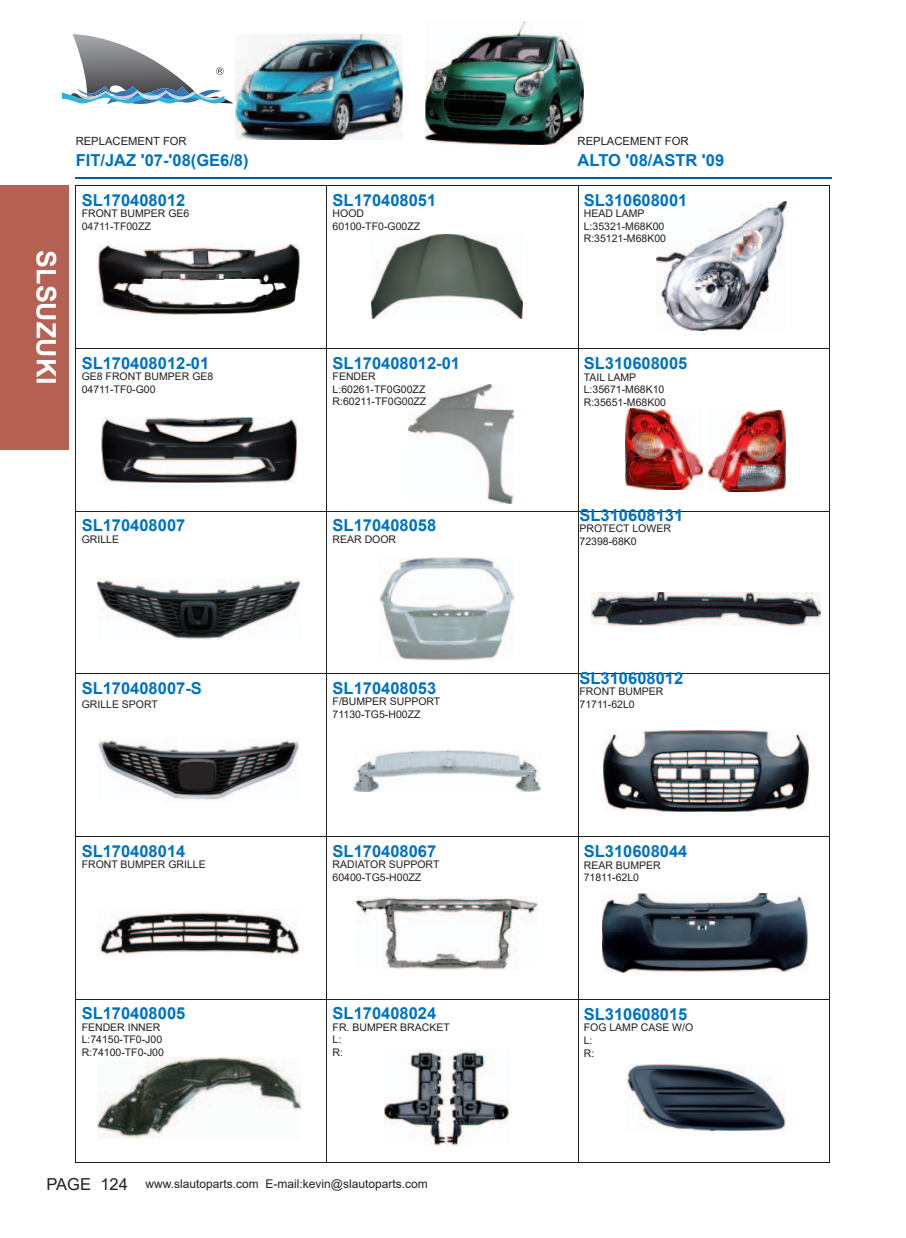
<style>
.page{position:relative;width:906px;height:1238px;background:#fff}
.page>*{position:absolute;margin:0;border:0;box-sizing:border-box;transform-origin:0 0}
.t1{font:700 26.85px "Arial";color:#fff}
.t2{font:700 16.5px "Arial";color:#0072bc}
.t3{font:16.5px "Arial";color:#231f20}
.t4{font:12px "Arial";color:#231f20}
.t5{font:11.25px "Arial";color:#231f20}
.t6{font:10.5px/12.6px "Arial";color:#231f20}
</style>
<div class="page">
<hr style="left:75px;top:185px;width:252px;height:1px;background:#231f20">
<hr style="left:327px;top:185px;width:251px;height:1px;background:#231f20">
<hr style="left:578px;top:185px;width:251px;height:1px;background:#231f20">
<hr style="left:76px;top:348px;width:251px;height:1px;background:#231f20">
<hr style="left:327px;top:348px;width:251px;height:1px;background:#231f20">
<hr style="left:578px;top:348px;width:251px;height:1px;background:#231f20">
<hr style="left:76px;top:511px;width:251px;height:1px;background:#231f20">
<hr style="left:327px;top:511px;width:251px;height:1px;background:#231f20">
<hr style="left:578px;top:511px;width:251px;height:1px;background:#231f20">
<hr style="left:76px;top:673px;width:251px;height:1px;background:#231f20">
<hr style="left:327px;top:673px;width:251px;height:1px;background:#231f20">
<hr style="left:578px;top:673px;width:251px;height:1px;background:#231f20">
<hr style="left:76px;top:836px;width:251px;height:1px;background:#231f20">
<hr style="left:327px;top:836px;width:251px;height:1px;background:#231f20">
<hr style="left:578px;top:836px;width:251px;height:1px;background:#231f20">
<hr style="left:76px;top:999px;width:251px;height:1px;background:#231f20">
<hr style="left:327px;top:999px;width:251px;height:1px;background:#231f20">
<hr style="left:578px;top:999px;width:251px;height:1px;background:#231f20">
<hr style="left:75px;top:1162px;width:252px;height:1px;background:#231f20">
<hr style="left:327px;top:1162px;width:251px;height:1px;background:#231f20">
<hr style="left:578px;top:1162px;width:251px;height:1px;background:#231f20">
<hr style="left:75px;top:185px;width:1px;height:163px;background:#231f20">
<hr style="left:327px;top:185px;width:1px;height:163px;background:#231f20">
<hr style="left:578px;top:185px;width:1px;height:163px;background:#231f20">
<hr style="left:829px;top:185px;width:1px;height:163px;background:#231f20">
<hr style="left:75px;top:348px;width:1px;height:163px;background:#231f20">
<hr style="left:327px;top:348px;width:1px;height:163px;background:#231f20">
<hr style="left:578px;top:348px;width:1px;height:163px;background:#231f20">
<hr style="left:829px;top:348px;width:1px;height:163px;background:#231f20">
<hr style="left:75px;top:511px;width:1px;height:163px;background:#231f20">
<hr style="left:327px;top:511px;width:1px;height:162px;background:#231f20">
<hr style="left:578px;top:511px;width:1px;height:162px;background:#231f20">
<hr style="left:829px;top:511px;width:1px;height:163px;background:#231f20">
<hr style="left:75px;top:674px;width:1px;height:162px;background:#231f20">
<hr style="left:327px;top:674px;width:1px;height:162px;background:#231f20">
<hr style="left:578px;top:674px;width:1px;height:162px;background:#231f20">
<hr style="left:829px;top:674px;width:1px;height:162px;background:#231f20">
<hr style="left:75px;top:836px;width:1px;height:163px;background:#231f20">
<hr style="left:327px;top:837px;width:1px;height:162px;background:#231f20">
<hr style="left:578px;top:837px;width:1px;height:162px;background:#231f20">
<hr style="left:829px;top:836px;width:1px;height:163px;background:#231f20">
<hr style="left:75px;top:999px;width:1px;height:163px;background:#231f20">
<hr style="left:327px;top:999px;width:1px;height:163px;background:#231f20">
<hr style="left:578px;top:999px;width:1px;height:163px;background:#231f20">
<hr style="left:829px;top:999px;width:1px;height:163px;background:#231f20">
<hr style="left:75px;top:177px;width:756px;height:1px;background:#015aaa">
<img style="left:235px;top:34px;width:167px;height:105px">
<img style="left:98px;top:909px;width:201px;height:47px">
<img style="left:97px;top:1057px;width:203px;height:81px">
<img style="left:591px;top:592px;width:229px;height:33px">
<img style="left:97px;top:578px;width:203px;height:61px">
<img style="left:98px;top:739px;width:201px;height:62px">
<svg style="left:179px;top:762px;width:35px;height:27px"></svg>
<img style="left:101px;top:418px;width:195px;height:64px">
<img style="left:98px;top:244px;width:201px;height:70px">
<img style="left:353px;top:750px;width:187px;height:42px">
<img style="left:384px;top:1049px;width:126px;height:96px">
<img style="left:408px;top:384px;width:105px;height:119px">
<img style="left:371px;top:235px;width:152px;height:83px">
<img style="left:356px;top:896px;width:181px;height:73px">
<img style="left:380px;top:557px;width:134px;height:103px">
<img style="left:425px;top:21px;width:159px;height:123px">
<img style="left:708px;top:411px;width:77px;height:81px">
<img style="left:626px;top:408px;width:77px;height:81px">
<img style="left:603px;top:730px;width:205px;height:82px">
<img style="left:603px;top:893px;width:205px;height:79px">
<img style="left:626px;top:1064px;width:159px;height:66px">
<img style="left:656px;top:201px;width:130px;height:129px">
<svg style="left:62px;top:34px;width:171px;height:71px"></svg>
<div style="left:0;top:185px;width:68px;height:264px;background:#b56154"></div>
<h1 class="t1" style="left:61px;top:250px;width:136px;rotate:90deg">SLSUZUKI</h1>
<p class="t5" style="left:76px;top:134px;width:113px">REPLACEMENT FOR</p>
<h2 class="t2" style="left:76px;top:151px;width:174px">FIT/JAZ '07-'08(GE6/8)</h2>
<h2 class="t2" style="left:82px;top:191px;width:105px">SL170408012</h2>
<p class="t6" style="left:82px;top:207px;width:109px">FRONT BUMPER GE6<br>04711-TF00ZZ</p>
<h2 class="t2" style="left:82px;top:353px;width:129px">SL170408012-01</h2>
<p class="t6" style="left:82px;top:370px;width:133px">GE8 FRONT BUMPER GE8<br>04711-TF0-G00</p>
<h2 class="t2" style="left:82px;top:516px;width:105px">SL170408007</h2>
<p class="t6" style="left:82px;top:532px;width:39px">GRILLE</p>
<h2 class="t2" style="left:82px;top:679px;width:122px">SL170408007-S</h2>
<p class="t6" style="left:82px;top:698px;width:78px">GRILLE SPORT</p>
<h2 class="t2" style="left:82px;top:841px;width:105px">SL170408014</h2>
<p class="t6" style="left:82px;top:858px;width:126px">FRONT BUMPER GRILLE</p>
<h2 class="t2" style="left:82px;top:1004px;width:105px">SL170408005</h2>
<p class="t6" style="left:82px;top:1020px;width:84px">FENDER INNER<br>L:74150-TF0-J00<br>R:74100-TF0-J00</p>
<h2 class="t2" style="left:333px;top:191px;width:105px">SL170408051</h2>
<p class="t6" style="left:333px;top:207px;width:89px">HOOD<br>60100-TF0-G00ZZ</p>
<h2 class="t2" style="left:333px;top:353px;width:129px">SL170408012-01</h2>
<p class="t6" style="left:333px;top:370px;width:95px">FENDER<br>L:60261-TF0G00ZZ<br>R:60211-TF0G00ZZ</p>
<h2 class="t2" style="left:333px;top:516px;width:105px">SL170408058</h2>
<p class="t6" style="left:333px;top:532px;width:65px">REAR DOOR</p>
<h2 class="t2" style="left:333px;top:679px;width:105px">SL170408053</h2>
<p class="t6" style="left:333px;top:695px;width:109px">F/BUMPER SUPPORT<br>71130-TG5-H00ZZ</p>
<h2 class="t2" style="left:333px;top:841px;width:105px">SL170408067</h2>
<p class="t6" style="left:333px;top:858px;width:108px">RADIATOR SUPPORT<br>60400-TG5-H00ZZ</p>
<h2 class="t2" style="left:333px;top:1004px;width:105px">SL170408024</h2>
<p class="t6" style="left:333px;top:1020px;width:119px">FR. BUMPER BRACKET<br>L:<br>R:</p>
<h2 class="t3" style="left:46px;top:1174px;width:83px">PAGE 124</h2>
<p class="t4" style="left:145px;top:1177px;width:284px">www.slautoparts.com E-mail:kevin@slautoparts.com</p>
<p class="t5" style="left:577px;top:134px;width:113px">REPLACEMENT FOR</p>
<h2 class="t2" style="left:577px;top:151px;width:148px">ALTO '08/ASTR '09</h2>
<h2 class="t2" style="left:584px;top:191px;width:105px">SL310608001</h2>
<p class="t6" style="left:584px;top:207px;width:84px">HEAD LAMP<br>L:35321-M68K00<br>R:35121-M68K00</p>
<h2 class="t2" style="left:584px;top:354px;width:105px">SL310608005</h2>
<p class="t6" style="left:584px;top:371px;width:84px">TAIL LAMP<br>L:35671-M68K10<br>R:35651-M68K00</p>
<h2 class="t2" style="left:579px;top:506px;width:105px">SL310608131</h2>
<p class="t6" style="left:579px;top:522px;width:93px">PROTECT LOWER<br>72398-68K0</p>
<h2 class="t2" style="left:579px;top:668px;width:105px">SL310608012</h2>
<p class="t6" style="left:579px;top:685px;width:85px">FRONT BUMPER<br>71711-62L0</p>
<h2 class="t2" style="left:584px;top:842px;width:105px">SL310608044</h2>
<p class="t6" style="left:584px;top:858px;width:79px">REAR BUMPER<br>71811-62L0</p>
<h2 class="t2" style="left:584px;top:1005px;width:105px">SL310608015</h2>
<p class="t6" style="left:584px;top:1021px;width:111px">FOG LAMP CASE W/O<br>L:<br>R:</p>
</div>
